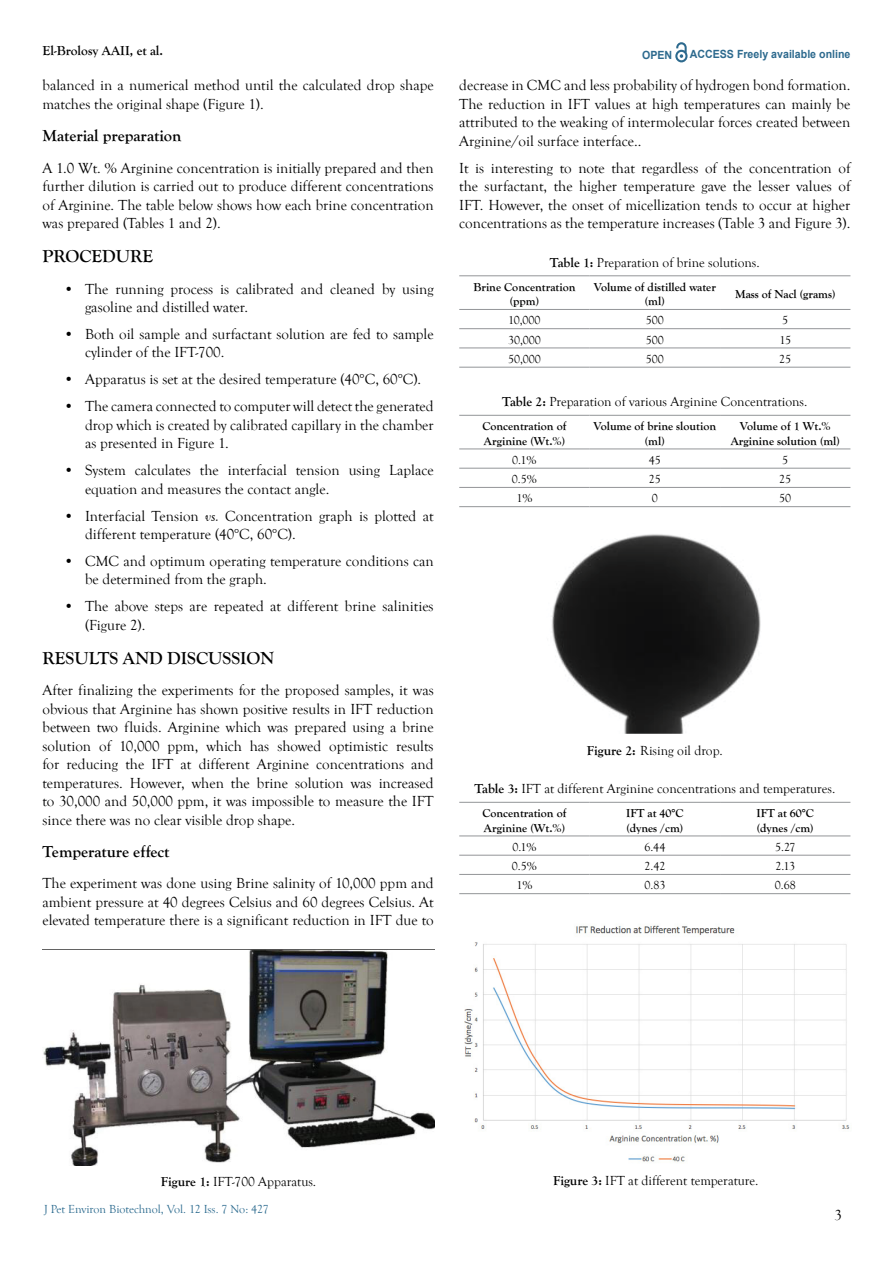
<style>
.page{position:relative;width:893px;height:1263px;background:#fff}
.page>*{position:absolute;margin:0;border:0;box-sizing:border-box;transform-origin:0 0}
.t1{font:700 18px "Goudy Old Style T";color:#000}
.t2{font:700 16.5px "Goudy Old Style T";color:#000}
.t3{font:15px/18.5px "Goudy Old Style T";color:#000}
.t4{font:13.5px "Goudy Old Style T";color:#000}
.t5{font:700 13.5px "Goudy Old Style T";color:#000}
.t6{font:700 12px/14.4px "Goudy Old Style T";color:#000;text-align:center}
.t7{font:12px "Goudy Old Style T";color:#000}
.t8{font:12px "Goudy Old Style T";color:#2c6b8f}
.t9{font:700 11.25px "Arial";color:#2d6a8e;scale:.94 1}
.s1{font-style:italic}
.s2{font-weight:700}
</style>
<div class="page">
<svg style="left:675px;top:43px;width:12px;height:19px"></svg>
<svg style="left:43px;top:950px;width:392px;height:216px"></svg>
<hr style="left:459px;top:275px;width:131px;height:1px;background:#939598">
<hr style="left:590px;top:275px;width:130px;height:1px;background:#939598">
<hr style="left:720px;top:275px;width:130px;height:1px;background:#939598">
<hr style="left:459px;top:309px;width:131px;height:1px;background:#939598">
<hr style="left:590px;top:309px;width:130px;height:1px;background:#939598">
<hr style="left:720px;top:309px;width:130px;height:1px;background:#939598">
<hr style="left:459px;top:328px;width:131px;height:1px;background:#939598">
<hr style="left:590px;top:328px;width:130px;height:1px;background:#939598">
<hr style="left:720px;top:328px;width:130px;height:1px;background:#939598">
<hr style="left:459px;top:348px;width:131px;height:1px;background:#939598">
<hr style="left:590px;top:348px;width:130px;height:1px;background:#939598">
<hr style="left:720px;top:348px;width:130px;height:1px;background:#939598">
<hr style="left:459px;top:367px;width:131px;height:1px;background:#939598">
<hr style="left:590px;top:367px;width:130px;height:1px;background:#939598">
<hr style="left:720px;top:367px;width:130px;height:1px;background:#939598">
<hr style="left:459px;top:415px;width:131px;height:1px;background:#939598">
<hr style="left:590px;top:415px;width:130px;height:1px;background:#939598">
<hr style="left:720px;top:415px;width:130px;height:1px;background:#939598">
<hr style="left:459px;top:449px;width:131px;height:1px;background:#939598">
<hr style="left:590px;top:449px;width:130px;height:1px;background:#939598">
<hr style="left:720px;top:449px;width:130px;height:1px;background:#939598">
<hr style="left:459px;top:468px;width:131px;height:1px;background:#939598">
<hr style="left:590px;top:468px;width:130px;height:1px;background:#939598">
<hr style="left:720px;top:468px;width:130px;height:1px;background:#939598">
<hr style="left:459px;top:487px;width:131px;height:1px;background:#939598">
<hr style="left:590px;top:487px;width:130px;height:1px;background:#939598">
<hr style="left:720px;top:487px;width:130px;height:1px;background:#939598">
<hr style="left:459px;top:506px;width:131px;height:1px;background:#939598">
<hr style="left:590px;top:506px;width:130px;height:1px;background:#939598">
<hr style="left:720px;top:506px;width:130px;height:1px;background:#939598">
<hr style="left:459px;top:802px;width:131px;height:1px;background:#939598">
<hr style="left:590px;top:802px;width:130px;height:1px;background:#939598">
<hr style="left:720px;top:802px;width:130px;height:1px;background:#939598">
<hr style="left:459px;top:835px;width:131px;height:1px;background:#939598">
<hr style="left:590px;top:835px;width:130px;height:1px;background:#939598">
<hr style="left:720px;top:835px;width:130px;height:1px;background:#939598">
<hr style="left:459px;top:855px;width:131px;height:1px;background:#939598">
<hr style="left:590px;top:855px;width:130px;height:1px;background:#939598">
<hr style="left:720px;top:855px;width:130px;height:1px;background:#939598">
<hr style="left:459px;top:874px;width:131px;height:1px;background:#939598">
<hr style="left:590px;top:874px;width:130px;height:1px;background:#939598">
<hr style="left:720px;top:874px;width:130px;height:1px;background:#939598">
<hr style="left:459px;top:893px;width:131px;height:1px;background:#939598">
<hr style="left:590px;top:893px;width:130px;height:1px;background:#939598">
<hr style="left:720px;top:893px;width:130px;height:1px;background:#939598">
<svg style="left:551px;top:534px;width:210px;height:199px"></svg>
<svg style="left:464px;top:925px;width:386px;height:237px"></svg>
<p class="t5" style="left:43px;top:43px;width:122px">El-Brolosy AAII, et al.</p>
<p class="t9" style="left:642px;top:47px;width:34px">OPEN</p>
<p class="t9" style="left:690px;top:46px;width:172px">ACCESS Freely available online</p>
<p class="t3" style="left:43px;top:77px;width:393px">balanced in a numerical method until the calculated drop shape matches the original shape (Figure 1).</p>
<p class="t2" style="left:43px;top:127px;width:141px">Material preparation</p>
<p class="t3" style="left:43px;top:159px;width:393px;text-align:justify">A 1.0 Wt. % Arginine concentration is initially prepared and then further dilution is carried out to produce different concentrations of Arginine. The table below shows how each brine concentration was prepared (Tables 1 and 2).</p>
<p class="t1" style="left:43px;top:246px;width:112px">PROCEDURE</p>
<p class="t3" style="left:85px;top:280px;width:350px;text-indent:-21px">• The running process is calibrated and cleaned by using gasoline and distilled water.</p>
<p class="t3" style="left:85px;top:325px;width:350px;text-indent:-21px">• Both oil sample and surfactant solution are fed to sample cylinder of the IFT-700.</p>
<p class="t3" style="left:64px;top:371px;width:359px">• Apparatus is set at the desired temperature (40°C, 60°C).</p>
<p class="t3" style="left:85px;top:397px;width:350px;text-align:justify;text-indent:-21px">• The camera connected to computer will detect the generated drop which is created by calibrated capillary in the chamber as presented in Figure 1.</p>
<p class="t3" style="left:85px;top:461px;width:350px;text-indent:-21px">• System calculates the interfacial tension using Laplace equation and measures the contact angle.</p>
<p class="t3" style="left:85px;top:507px;width:350px;text-indent:-21px">• Interfacial Tension <span class="s1">vs.</span> Concentration graph is plotted at different temperature (40°C, 60°C).</p>
<p class="t3" style="left:85px;top:552px;width:350px;text-indent:-21px">• CMC and optimum operating temperature conditions can be determined from the graph.</p>
<p class="t3" style="left:85px;top:598px;width:350px;text-indent:-21px">• The above steps are repeated at different brine salinities (Figure 2).</p>
<p class="t1" style="left:43px;top:648px;width:233px">RESULTS AND DISCUSSION</p>
<p class="t3" style="left:43px;top:682px;width:393px;text-align:justify">After finalizing the experiments for the proposed samples, it was obvious that Arginine has shown positive results in IFT reduction between two fluids. Arginine which was prepared using a brine solution of 10,000 ppm, which has showed optimistic results for reducing the IFT at different Arginine concentrations and temperatures. However, when the brine solution was increased to 30,000 and 50,000 ppm, it was impossible to measure the IFT since there was no clear visible drop shape.</p>
<p class="t2" style="left:43px;top:842px;width:129px">Temperature effect</p>
<p class="t3" style="left:43px;top:874px;width:393px;text-align:justify">The experiment was done using Brine salinity of 10,000 ppm and ambient pressure at 40 degrees Celsius and 60 degrees Celsius. At elevated temperature there is a significant reduction in IFT due to</p>
<p class="t3" style="left:459px;top:77px;width:393px;text-align:justify">decrease in CMC and less probability of hydrogen bond formation.<br>The reduction in IFT values at high temperatures can mainly be attributed to the weaking of intermolecular forces created between Arginine/oil surface interface..</p>
<p class="t3" style="left:459px;top:159px;width:393px;text-align:justify">It is interesting to note that regardless of the concentration of the surfactant, the higher temperature gave the lesser values of IFT. However, the onset of micellization tends to occur at higher concentrations as the temperature increases (Table 3 and Figure 3).</p>
<p class="t4" style="left:550px;top:255px;width:211px"><span class="s2">Table 1:</span> Preparation of brine solutions.</p>
<p class="t6" style="left:473px;top:280px;width:104px">Brine Concentration (ppm)</p>
<p class="t6" style="left:594px;top:280px;width:124px">Volume of distilled water (ml)</p>
<p class="t6" style="left:735px;top:287px;width:102px">Mass of Nacl (grams)</p>
<p class="t7" style="left:508px;top:314px;width:34px">10,000</p>
<p class="t7" style="left:646px;top:314px;width:19px">500</p>
<p class="t7" style="left:782px;top:314px;width:7px">5</p>
<p class="t7" style="left:508px;top:333px;width:34px">30,000</p>
<p class="t7" style="left:646px;top:333px;width:19px">500</p>
<p class="t7" style="left:779px;top:333px;width:13px">15</p>
<p class="t7" style="left:508px;top:352px;width:34px">50,000</p>
<p class="t7" style="left:646px;top:352px;width:19px">500</p>
<p class="t7" style="left:779px;top:352px;width:13px">25</p>
<p class="t4" style="left:502px;top:395px;width:307px"><span class="s2">Table 2:</span> Preparation of various Arginine Concentrations.</p>
<p class="t6" style="left:482px;top:419px;width:86px;text-align:left">Concentration of<br>Arginine (Wt.%)</p>
<p class="t6" style="left:593px;top:419px;width:124px">Volume of brine sloution (ml)</p>
<p class="t6" style="left:731px;top:419px;width:111px">Volume of 1 Wt.%<br>Arginine solution (ml)</p>
<p class="t7" style="left:512px;top:453px;width:26px">0.1%</p>
<p class="t7" style="left:649px;top:453px;width:13px">45</p>
<p class="t7" style="left:782px;top:453px;width:7px">5</p>
<p class="t7" style="left:512px;top:473px;width:26px">0.5%</p>
<p class="t7" style="left:649px;top:473px;width:13px">25</p>
<p class="t7" style="left:779px;top:473px;width:13px">25</p>
<p class="t7" style="left:516px;top:492px;width:18px">1%</p>
<p class="t7" style="left:652px;top:492px;width:7px">0</p>
<p class="t7" style="left:779px;top:492px;width:13px">50</p>
<p class="t4" style="left:587px;top:743px;width:138px"><span class="s2">Figure 2:</span> Rising oil drop.</p>
<p class="t4" style="left:474px;top:782px;width:362px"><span class="s2">Table 3:</span> IFT at different Arginine concentrations and temperatures.</p>
<p class="t6" style="left:482px;top:806px;width:86px;text-align:left">Concentration of<br>Arginine (Wt.%)</p>
<p class="t6" style="left:626px;top:806px;width:59px;text-align:left">IFT at 40°C (dynes /cm)</p>
<p class="t6" style="left:756px;top:806px;width:59px;text-align:left">IFT at 60°C (dynes /cm)</p>
<p class="t7" style="left:512px;top:840px;width:26px">0.1%</p>
<p class="t7" style="left:644px;top:840px;width:22px">6.44</p>
<p class="t7" style="left:775px;top:840px;width:22px">5.27</p>
<p class="t7" style="left:512px;top:860px;width:26px">0.5%</p>
<p class="t7" style="left:644px;top:860px;width:22px">2.42</p>
<p class="t7" style="left:775px;top:860px;width:21px">2.13</p>
<p class="t7" style="left:516px;top:879px;width:18px">1%</p>
<p class="t7" style="left:644px;top:879px;width:22px">0.83</p>
<p class="t7" style="left:775px;top:879px;width:22px">0.68</p>
<p class="t4" style="left:161px;top:1174px;width:157px"><span class="s2">Figure 1:</span> IFT-700 Apparatus.</p>
<p class="t8" style="left:44px;top:1203px;width:226px">J Pet Environ Biotechnol, Vol. 12 Iss. 7 No: 427</p>
<p class="t4" style="left:553px;top:1173px;width:207px"><span class="s2">Figure 3:</span> IFT at different temperature.</p>
<p class="t3" style="left:834px;top:1207px;width:9px">3</p>
</div>
